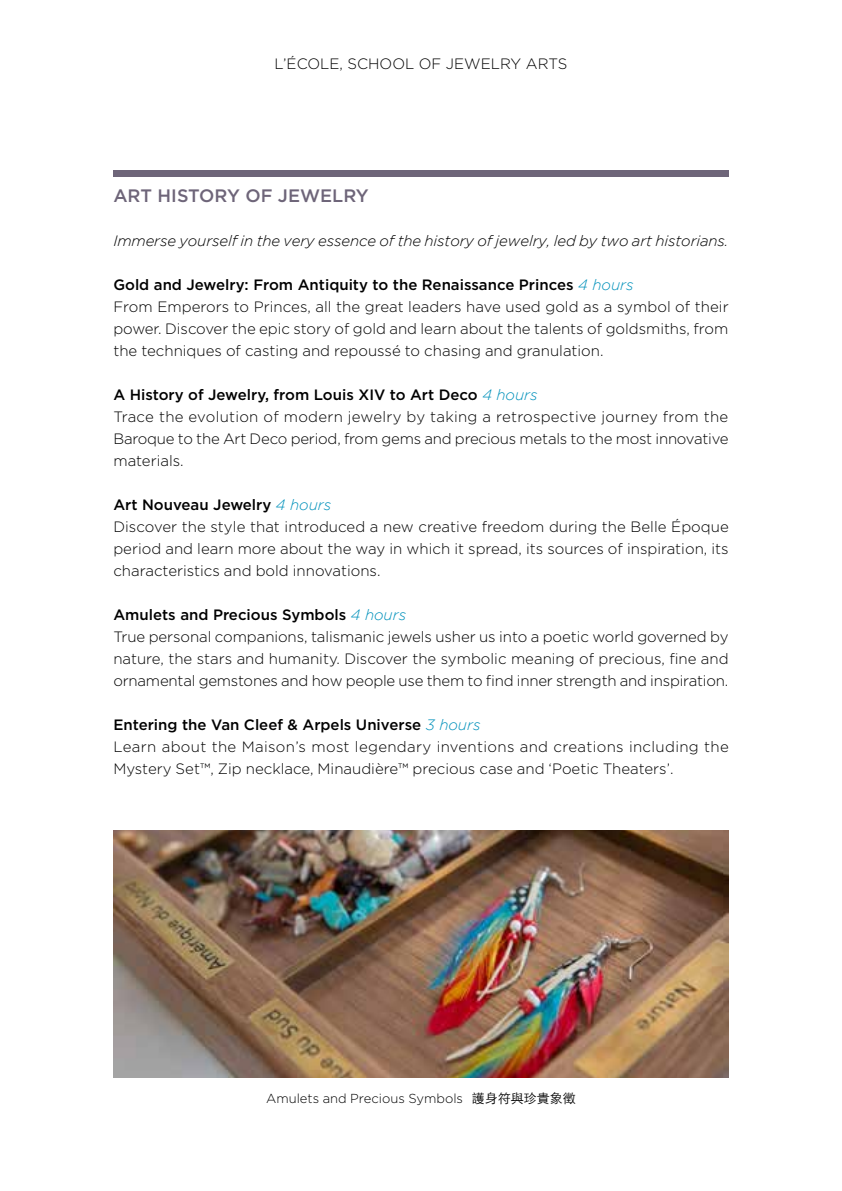
<style>
.page{position:relative;width:842px;height:1191px;background:#fff}
.page>*{position:absolute;margin:0;border:0;box-sizing:border-box;transform-origin:0 0}
.t1{font:500 18px "Gotham";color:#6e6579}
.t2{font:300 15px/22px "Gotham";color:#000}
.t3{font:italic 300 15px "Gotham";letter-spacing:-.01em;color:#000}
.t4{font:300 13px "Gotham";color:#000}
.s1{font-weight:500}
.s2{font-style:italic;color:#0091bb}
.s3{font-family:"ST Heiti SC"}
</style>
<div class="page">
<img style="left:113px;top:830px;width:616px;height:247px">
<div style="left:113px;top:170px;width:616px;height:6px;background:#6e6579"></div>
<p class="t2" style="left:274px;top:52px;width:294px">L’ÉCOLE, SCHOOL OF JEWELRY ARTS</p>
<p class="t1" style="left:113px;top:183px;width:257px">ART HISTORY OF JEWELRY</p>
<p class="t3" style="left:113px;top:232px;width:616px">Immerse yourself in the very essence of the history of jewelry, led by two art historians.</p>
<p class="t2" style="left:113px;top:273px;width:617px"><span class="s1">Gold and Jewelry: From Antiquity to the Renaissance Princes</span> <span class="s2">4 hours<br></span>From Emperors to Princes, all the great leaders have used gold as a symbol of their power. Discover the epic story of gold and learn about the talents of goldsmiths, from the techniques of casting and repoussé to chasing and granulation.</p>
<p class="t2" style="left:113px;top:383px;width:617px"><span class="s1">A History of Jewelry, from Louis XIV to Art Deco</span> <span class="s2">4 hours<br></span>Trace the evolution of modern jewelry by taking a retrospective journey from the Baroque to the Art Deco period, from gems and precious metals to the most innovative materials.</p>
<p class="t2" style="left:113px;top:493px;width:617px"><span class="s1">Art Nouveau Jewelry</span> <span class="s2">4 hours<br></span>Discover the style that introduced a new creative freedom during the Belle Époque period and learn more about the way in which it spread, its sources of inspiration, its characteristics and bold innovations.</p>
<p class="t2" style="left:113px;top:603px;width:617px"><span class="s1">Amulets and Precious Symbols</span> <span class="s2">4 hours<br></span>True personal companions, talismanic jewels usher us into a poetic world governed by nature, the stars and humanity. Discover the symbolic meaning of precious, fine and ornamental gemstones and how people use them to find inner strength and inspiration.</p>
<p class="t2" style="left:113px;top:713px;width:617px"><span class="s1">Entering the Van Cleef &amp; Arpels Universe</span> <span class="s2">3 hours<br></span>Learn about the Maison’s most legendary inventions and creations including the<br>Mystery Set™, Zip necklace, Minaudière™ precious case and ‘Poetic Theaters’.</p>
<p class="t4" style="left:266px;top:1090px;width:311px">Amulets and Precious Symbols <span class="s3">護身符與珍貴象徵</span></p>
</div>
